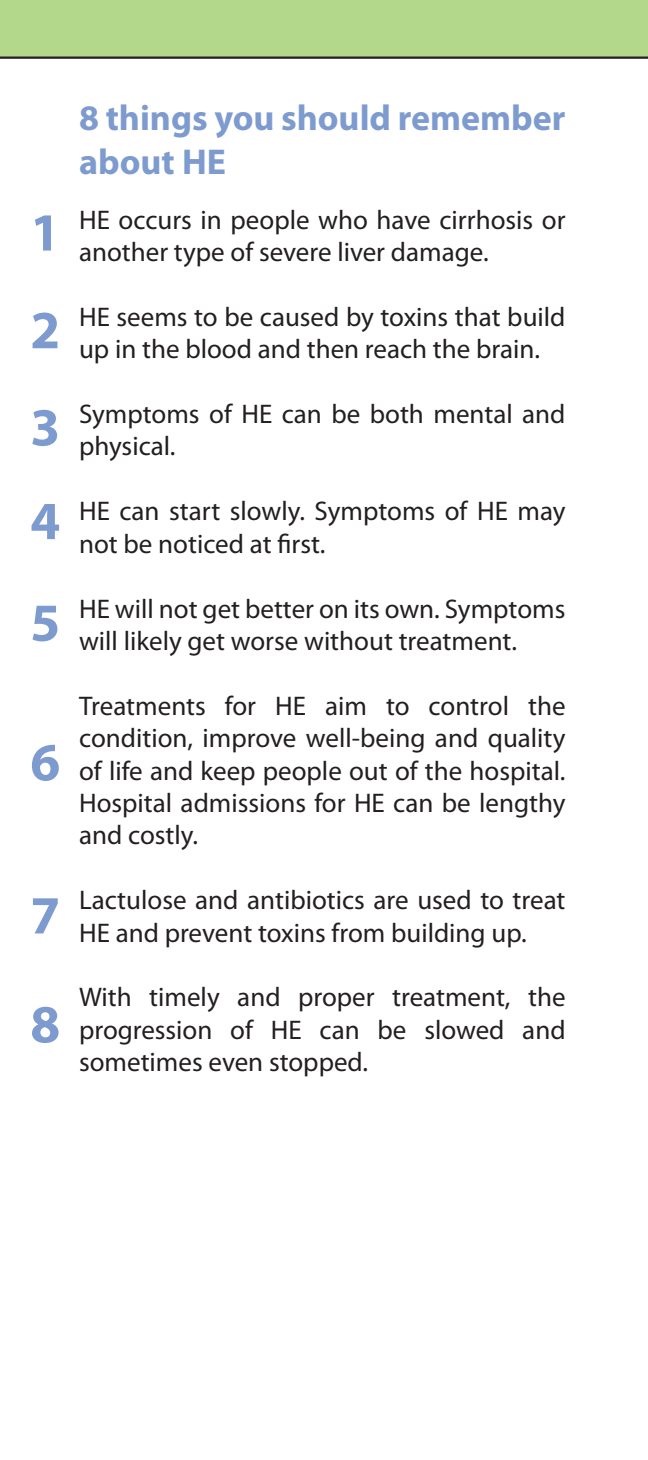
<style>
.page{position:relative;width:648px;height:1460px;background:#fff}
.page>*{position:absolute;margin:0;border:0;box-sizing:border-box;transform-origin:0 0}
.t1{font:700 54px/96.1px "Myriad Pro";color:#7e9bd0;text-align:justify}
.t2{font:700 36px/43.2px "Myriad Pro";color:#7e9bd0}
.t3{font:27px/32.4px "Myriad Pro";color:#231f20}
</style>
<div class="page">
<div style="left:0;top:0;width:647px;height:59px;background:#b3d78b"></div>
<h1 class="t1" style="left:30px;top:182px;width:31px">1<br>2<br>3<br>4</h1>
<h1 class="t1" style="left:30px;top:573px;width:31px">5</h1>
<h1 class="t1" style="left:30px;top:712px;width:31px">6</h1>
<h1 class="t1" style="left:30px;top:859px;width:31px;line-height:108.9px">7<br>8</h1>
<h2 class="t2" style="left:79px;top:95px;width:487px">8 things you should remember about HE</h2>
<p class="t3" style="left:79px;top:203px;width:488px">HE occurs in people who have cirrhosis or another type of severe liver damage.</p>
<p class="t3" style="left:79px;top:300px;width:487px">HE seems to be caused by toxins that build up in the blood and then reach the brain.</p>
<p class="t3" style="left:79px;top:397px;width:488px">Symptoms of HE can be both mental and physical.</p>
<p class="t3" style="left:79px;top:494px;width:488px">HE can start slowly. Symptoms of HE may not be noticed at first.</p>
<p class="t3" style="left:79px;top:592px;width:487px">HE will not get better on its own. Symptoms will likely get worse without treatment.</p>
<p class="t3" style="left:79px;top:689px;width:488px;text-align:justify">Treatments for HE aim to control the condition, improve well-being and quality of life and keep people out of the hospital.<br>Hospital admissions for HE can be lengthy and costly.</p>
<p class="t3" style="left:79px;top:883px;width:488px">Lactulose and antibiotics are used to treat<br>HE and prevent toxins from building up.</p>
<p class="t3" style="left:79px;top:980px;width:488px;text-align:justify">With timely and proper treatment, the progression of HE can be slowed and sometimes even stopped.</p>
</div>
